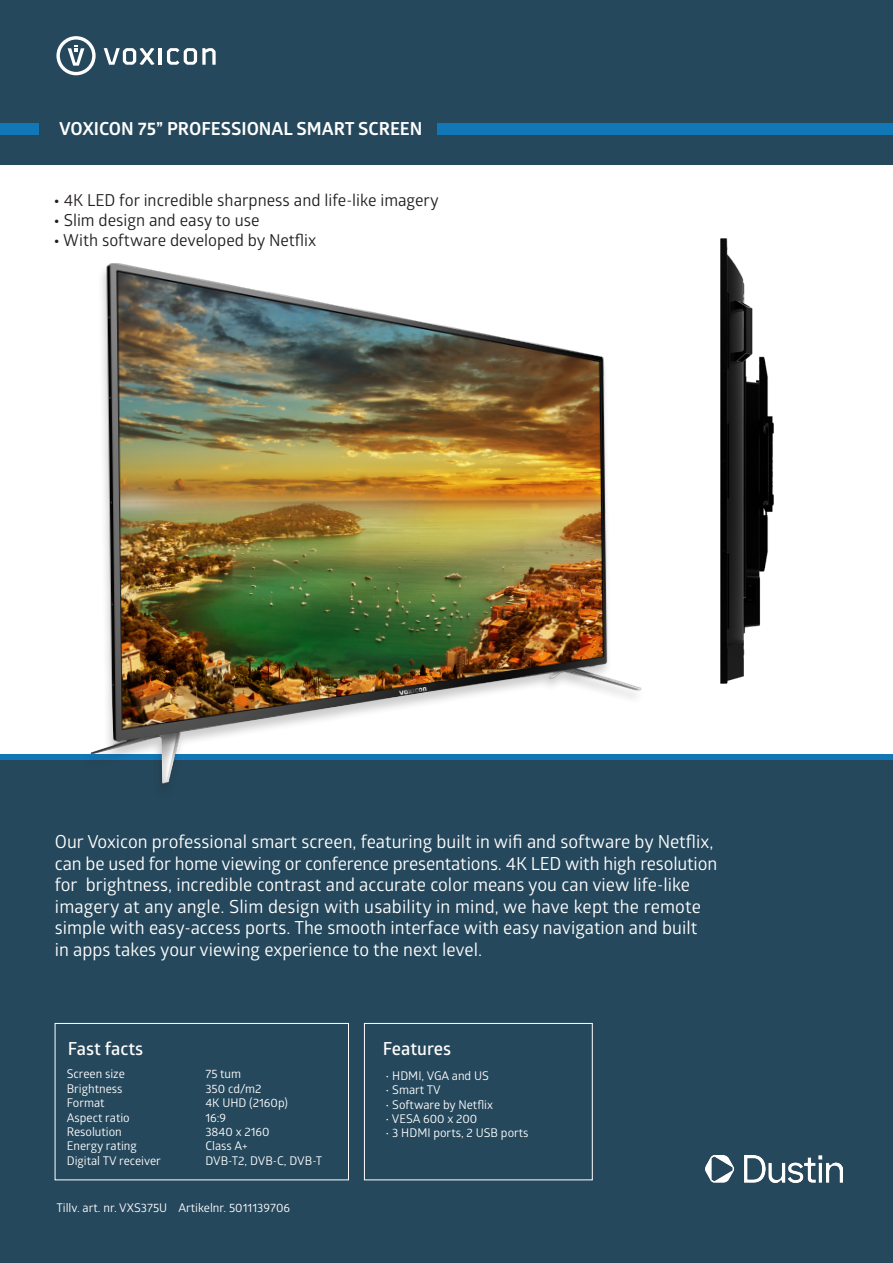
<style>
.page{position:relative;width:893px;height:1263px;background:#fff}
.page>*{position:absolute;margin:0;border:0;box-sizing:border-box;transform-origin:0 0}
.t1{font:18px/21.6px "Glober";color:#fff}
.t2{font:700 18px "Glober";color:#fff}
.t3{font:600 18px "Glober";color:#fff}
.t4{font:16.5px "Glober";color:#231f20}
.t5{font:12px "Glober";color:#fff}
.s1{font-weight:700}
</style>
<div class="page">
<div style="left:0;top:754px;width:893px;height:509px;background:#26485c"></div>
<div style="left:0;top:0;width:893px;height:164px;background:#26485c"></div>
<div style="left:55px;top:1023px;width:294px;height:157px;border:1px solid #fff"></div>
<div style="left:364px;top:1023px;width:228px;height:157px;border:1px solid #fff"></div>
<div style="left:438px;top:123px;width:455px;height:11px;background:#1277b7"></div>
<div style="left:0;top:123px;width:39px;height:12px;background:#1277b7"></div>
<svg style="left:104px;top:48px;width:51px;height:17px"></svg>
<hr style="left:159px;top:48px;width:3px;height:17px;background:#fff">
<svg style="left:167px;top:48px;width:49px;height:17px"></svg>
<svg style="left:56px;top:36px;width:40px;height:39px"></svg>
<img style="left:706px;top:1155px;width:136px;height:27px">
<div style="left:0;top:754px;width:893px;height:6px;background:#1277b7"></div>
<div style="left:82px;top:263px;width:564px;height:536px;background:#231f20;opacity:.23"></div>
<img style="left:91px;top:263px;width:550px;height:521px">
<img style="left:720px;top:239px;width:53px;height:445px">
<p class="t2" style="left:59px;top:116px;width:365px">VOXICON 75” PROFESSIONAL SMART SCREEN</p>
<p class="t4" style="left:54px;top:189px;width:386px"><span class="s1">•</span> 4K LED for incredible sharpness and life-like imagery</p>
<p class="t4" style="left:54px;top:208px;width:207px"><span class="s1">•</span> Slim design and easy to use</p>
<p class="t4" style="left:54px;top:228px;width:264px"><span class="s1">•</span> With software developed by Netflix</p>
<p class="t1" style="left:55px;top:830px;width:664px">Our Voxicon professional smart screen, featuring built in wifi and software by Netflix, can be used for home viewing or conference presentations. 4K LED with high resolution for brightness, incredible contrast and accurate color means you can view life-like imagery at any angle. Slim design with usability in mind, we have kept the remote simple with easy-access ports. The smooth interface with easy navigation and built<br>in apps takes your viewing experience to the next level.</p>
<p class="t3" style="left:68px;top:1036px;width:77px">Fast facts</p>
<p class="t5" style="left:67px;top:1066px;width:60px">Screen size</p>
<p class="t5" style="left:67px;top:1080px;width:57px">Brightness</p>
<p class="t5" style="left:67px;top:1094px;width:39px">Format</p>
<p class="t5" style="left:67px;top:1109px;width:65px">Aspect ratio</p>
<p class="t5" style="left:67px;top:1123px;width:57px">Resolution</p>
<p class="t5" style="left:67px;top:1138px;width:72px">Energy rating</p>
<p class="t5" style="left:67px;top:1152px;width:96px">Digital TV receiver</p>
<p class="t5" style="left:205px;top:1066px;width:37px">75 tum</p>
<p class="t5" style="left:205px;top:1080px;width:58px">350 cd/m2</p>
<p class="t5" style="left:205px;top:1094px;width:84px">4K UHD (2160p)</p>
<p class="t5" style="left:205px;top:1109px;width:22px">16:9</p>
<p class="t5" style="left:205px;top:1123px;width:66px">3840 x 2160</p>
<p class="t5" style="left:205px;top:1138px;width:44px">Class A+</p>
<p class="t5" style="left:205px;top:1152px;width:118px">DVB-T2, DVB-C, DVB-T</p>
<p class="t5" style="left:56px;top:1199px;width:235px">Tillv. art. nr. VXS375U Artikelnr. 5011139706</p>
<p class="t3" style="left:383px;top:1036px;width:70px">Features</p>
<p class="t5" style="left:386px;top:1067px;width:105px">• HDMI, VGA and US</p>
<p class="t5" style="left:386px;top:1081px;width:57px">• Smart TV</p>
<p class="t5" style="left:386px;top:1096px;width:109px">• Software by Netflix</p>
<p class="t5" style="left:386px;top:1110px;width:93px">• VESA 600 x 200</p>
<p class="t5" style="left:386px;top:1125px;width:145px">• 3 HDMI ports, 2 USB ports</p>
</div>
